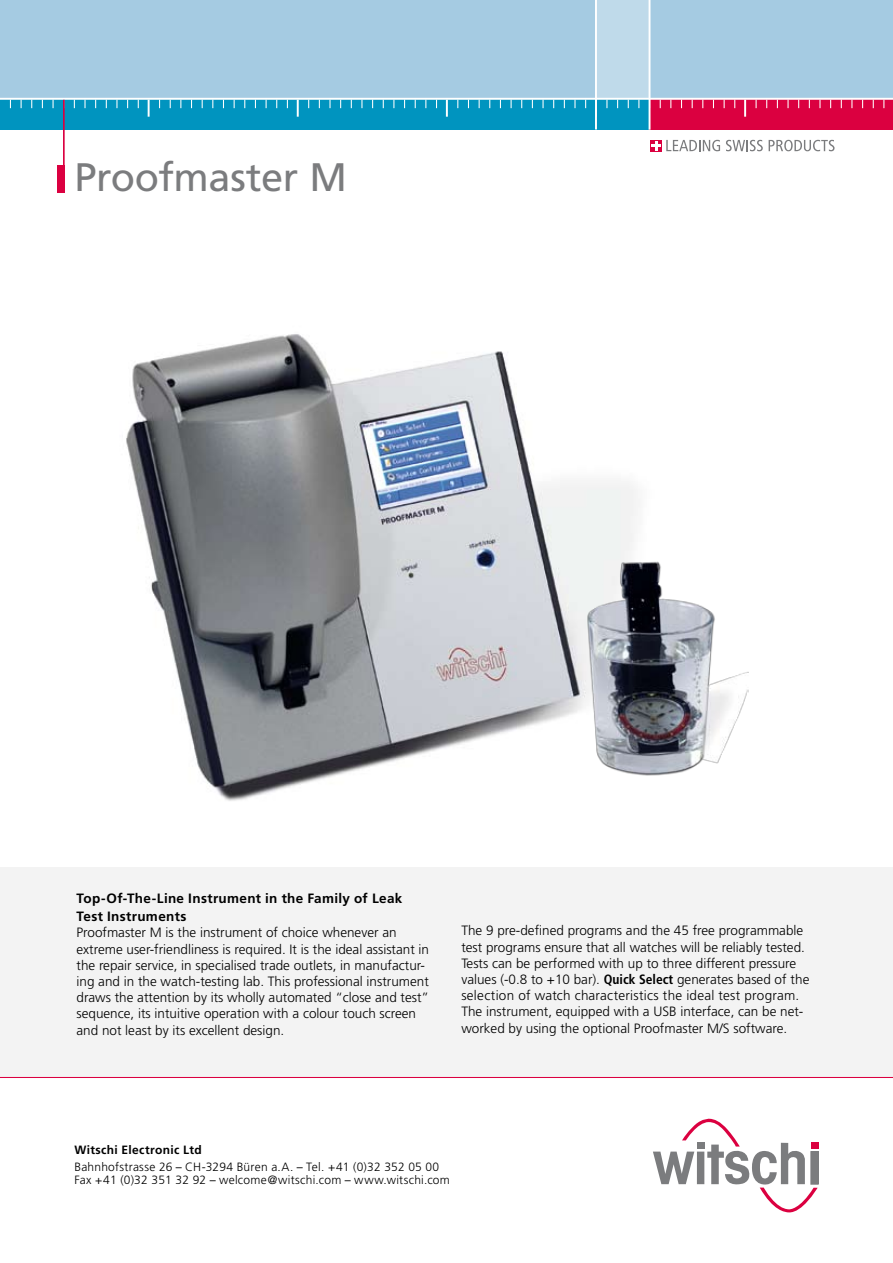
<style>
.page{position:relative;width:893px;height:1263px;background:#fff}
.page>*{position:absolute;margin:0;border:0;box-sizing:border-box;transform-origin:0 0}
.t1{font:39.75px "Frutiger";letter-spacing:-.01em;color:#7b7c7e}
.t2{font:300 13.5px/16.2px "Frutiger";color:#000}
.t3{font:700 13.5px/18px "Frutiger";letter-spacing:.025em;color:#000}
.t4{font:300 12px/16.5px "Frutiger";letter-spacing:.02em;color:#000}
.s1{font-weight:700;font-stretch:condensed}
.s2{font-weight:700}
.s3{font-weight:400}
</style>
<div class="page">
<div style="left:0;top:0;width:893px;height:129px;background:#a5cbe2"></div>
<div style="left:596px;top:0;width:54px;height:129px;background:#bfdaea"></div>
<div style="left:0;top:867px;width:893px;height:211px;background:#f3f3f3"></div>
<div style="left:0;top:98px;width:893px;height:31px;background:#0094bf"></div>
<div style="left:650px;top:98px;width:243px;height:31px;background:#db0040"></div>
<svg style="left:446px;top:100px;width:2px;height:17px"></svg>
<svg style="left:297px;top:100px;width:2px;height:17px"></svg>
<svg style="left:148px;top:100px;width:2px;height:17px"></svg>
<svg style="left:744px;top:100px;width:2px;height:17px"></svg>
<svg style="left:787px;top:100px;width:2px;height:8px"></svg>
<svg style="left:542px;top:100px;width:2px;height:8px"></svg>
<svg style="left:329px;top:100px;width:2px;height:8px"></svg>
<svg style="left:84px;top:100px;width:2px;height:8px"></svg>
<hr style="left:0;top:98px;width:893px;height:2px;background:#fff">
<hr style="left:649px;top:0;width:1px;height:130px;background:#fff">
<hr style="left:0;top:1077px;width:893px;height:1px;background:#db0040">
<svg style="left:653px;top:1119px;width:165px;height:93px"></svg>
<hr style="left:595px;top:0;width:2px;height:129px;background:#fff">
<div style="left:650px;top:140px;width:12px;height:11px;background:#db0040"></div>
<svg style="left:651px;top:140px;width:69px;height:11px"></svg>
<svg style="left:726px;top:140px;width:37px;height:11px"></svg>
<svg style="left:769px;top:140px;width:65px;height:11px"></svg>
<div style="left:57px;top:165px;width:7px;height:27px;background:#db0040"></div>
<hr style="left:63px;top:100px;width:2px;height:92px;background:#db0040">
<img style="left:126px;top:334px;width:510px;height:467px">
<img style="left:582px;top:555px;width:166px;height:225px">
<h1 class="t1" style="left:74px;top:154px;width:274px">Proofmaster M</h1>
<p class="t3" style="left:77px;top:889px;width:327px">Top-Of-The-Line Instrument in the Family of Leak<br>Test Instruments</p>
<p class="t2" style="left:77px;top:925px;width:354px">Proofmaster M is the instrument of choice whenever an extreme user-friendliness is required. It is the ideal assistant in the repair service, in specialised trade outlets, in manufactur&shy;ing and in the watch-testing lab. This professional instrument draws the attention by its wholly automated “close and test” sequence, its intuitive operation with a colour touch screen and not least by its excellent design.</p>
<p class="t2" style="left:461px;top:923px;width:350px">The 9 pre-defined programs and the 45 free programmable test programs ensure that all watches will be reliably tested.<br>Tests can be performed with up to three different pressure values (-0.8 to +10 bar). <span class="s1">Quick Select</span> generates based of the selection of watch characteristics the ideal test program.<br>The instrument, equipped with a USB interface, can be net&shy;worked by using the optional Proofmaster M/S software.</p>
<p class="t4" style="left:74px;top:1142px;width:366px"><span class="s2">Witschi Electronic Ltd<br></span>Bahnhofstrasse 26 <span class="s3">–</span> CH-3294 Büren a.A. <span class="s3">–</span> Tel. +41 (0)32 352 05 00</p>
<p class="t4" style="left:74px;top:1172px;width:377px">Fax +41 (0)32 351 32 92 <span class="s3">–</span> welcome@witschi.com <span class="s3">–</span> www.witschi.com</p>
</div>
